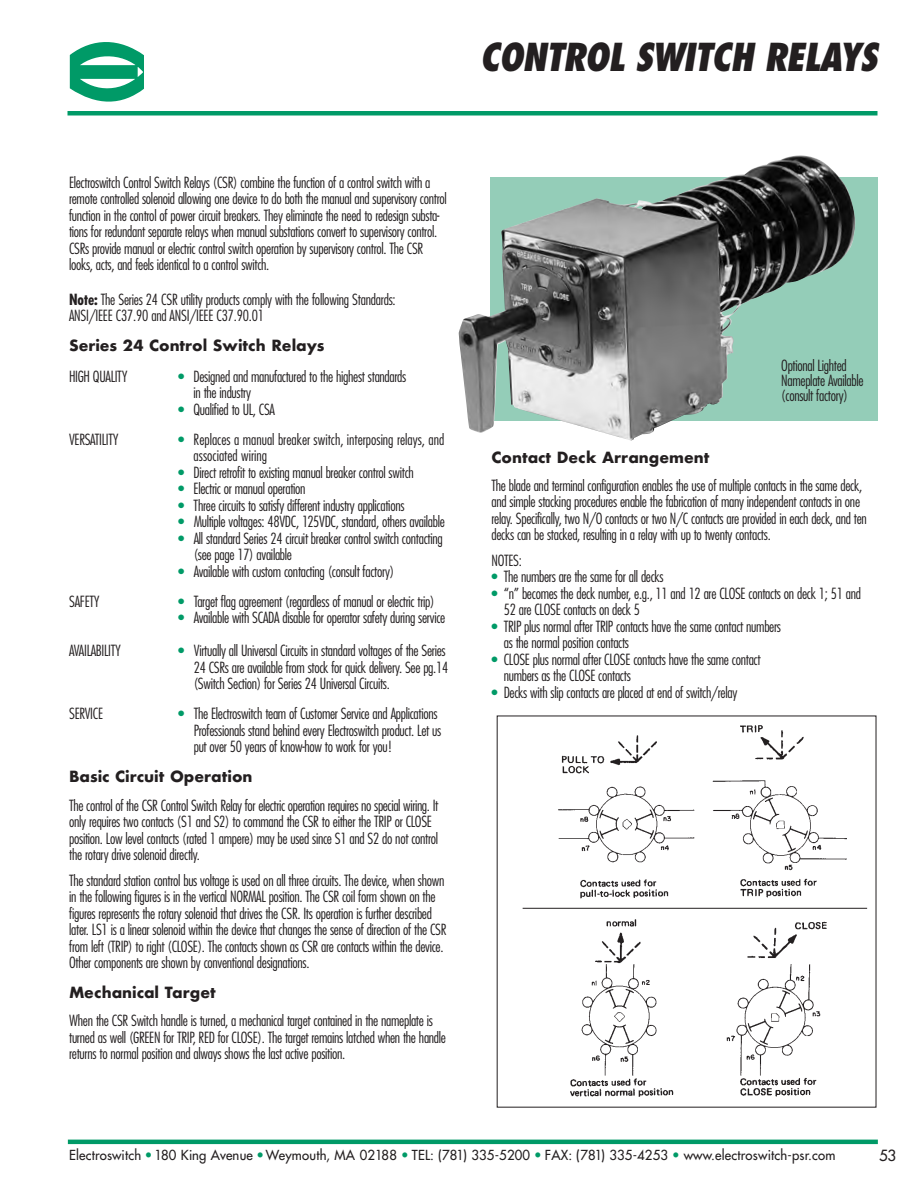
<style>
.page{position:relative;width:918px;height:1188px;background:#fff}
.page>*{position:absolute;margin:0;border:0;box-sizing:border-box;transform-origin:0 0}
.t1{font:italic 800 condensed 37.5px "Futura";letter-spacing:-.025em;color:#231f20}
.t2{font:300 condensed 15px/16.5px "Futura";letter-spacing:-.02em;color:#231f20}
.t3{font:700 15px "Futura";color:#231f20}
.t4{font:300 condensed 15px/16.5px "Futura";color:#231f20}
.t5{font:15px "Futura";color:#231f20}
.t6{font:13.5px "Futura";letter-spacing:.015em;color:#231f20}
.s1{font-weight:700}
.s2{color:#009a67}
</style>
<div class="page">
<div style="left:68px;top:111px;width:810px;height:5px;background:#009a67"></div>
<hr style="left:68px;top:1140px;width:810px;height:4px;background:#009a67">
<svg style="left:69px;top:42px;width:75px;height:60px"></svg>
<svg style="left:786px;top:178px;width:91px;height:243px;background:#749d8e"></svg>
<img style="left:550px;top:725px;width:296px;height:183px">
<img style="left:551px;top:900px;width:287px;height:197px">
<hr style="left:523px;top:908px;width:344px;height:1px;background:#231f20">
<img style="left:459px;top:158px;width:327px;height:275px">
<h1 class="t1" style="left:150px;top:33px;width:729px"><sub>ELECTROSWITCH</sub> CONTROL SWITCH RELAYS</h1>
<p class="t2" style="left:69px;top:174px;width:379px">Electroswitch Control Switch Relays (CSR) combine the function of a control switch with a remote controlled solenoid allowing one device to do both the manual and supervisory control function in the control of power circuit breakers. They eliminate the need to redesign substa&shy;tions for redundant separate relays when manual substations convert to supervisory control.<br>CSRs provide manual or electric control switch operation by supervisory control. The CSR looks, acts, and feels identical to a control switch.</p>
<p class="t2" style="left:69px;top:291px;width:328px"><span class="s1">Note:</span> The Series 24 CSR utility products comply with the following Standards:<br>ANSI/IEEE C37.90 and ANSI/IEEE C37.90.01</p>
<p class="t3" style="left:69px;top:334px;width:257px">Series 24 Control Switch Relays</p>
<p class="t2" style="left:69px;top:368px;width:60px">HIGH QUALITY</p>
<p class="t2" style="left:194px;top:368px;width:214px;text-indent:-16px"><span class="s2">•</span> Designed and manufactured to the highest standards in the industry</p>
<p class="t2" style="left:178px;top:401px;width:99px"><span class="s2">•</span> Qualified to UL, CSA</p>
<p class="t2" style="left:69px;top:431px;width:51px">VERSATILITY</p>
<p class="t4" style="left:194px;top:431px;width:252px;text-indent:-16px"><span class="s2">•</span> Replaces a manual breaker switch, interposing relays, and associated wiring</p>
<p class="t2" style="left:178px;top:464px;width:237px"><span class="s2">•</span> Direct retrofit to existing manual breaker control switch</p>
<p class="t2" style="left:178px;top:480px;width:129px"><span class="s2">•</span> Electric or manual operation</p>
<p class="t2" style="left:178px;top:497px;width:228px"><span class="s2">•</span> Three circuits to satisfy different industry applications</p>
<p class="t2" style="left:178px;top:513px;width:268px"><span class="s2">•</span> Multiple voltages: 48VDC, 125VDC, standard, others available</p>
<p class="t2" style="left:194px;top:530px;width:251px;text-indent:-16px"><span class="s2">•</span> All standard Series 24 circuit breaker control switch contacting (see page 17) available</p>
<p class="t2" style="left:178px;top:563px;width:218px"><span class="s2">•</span> Available with custom contacting (consult factory)</p>
<p class="t2" style="left:69px;top:593px;width:32px">SAFETY</p>
<p class="t2" style="left:178px;top:593px;width:258px"><span class="s2">•</span> Target flag agreement (regardless of manual or electric trip)</p>
<p class="t2" style="left:178px;top:609px;width:269px"><span class="s2">•</span> Available with SCADA disable for operator safety during service</p>
<p class="t2" style="left:69px;top:642px;width:53px">AVAILABILITY</p>
<p class="t2" style="left:194px;top:642px;width:256px;text-indent:-16px"><span class="s2">•</span> Virtually all Universal Circuits in standard voltages of the Series<br>24 CSRs are available from stock for quick delivery. See pg.14 (Switch Section) for Series 24 Universal Circuits.</p>
<p class="t2" style="left:69px;top:705px;width:35px">SERVICE</p>
<p class="t2" style="left:194px;top:705px;width:249px;text-indent:-16px"><span class="s2">•</span> The Electroswitch team of Customer Service and Applications<br>Professionals stand behind every Electroswitch product. Let us put over 50 years of know-how to work for you!</p>
<p class="t3" style="left:69px;top:766px;width:185px">Basic Circuit Operation</p>
<p class="t2" style="left:69px;top:797px;width:371px">The control of the CSR Control Switch Relay for electric operation requires no special wiring. It only requires two contacts (S1 and S2) to command the CSR to either the TRIP or CLOSE position. Low level contacts (rated 1 ampere) may be used since S1 and S2 do not control the rotary drive solenoid directly.</p>
<p class="t2" style="left:69px;top:872px;width:379px">The standard station control bus voltage is used on all three circuits. The device, when shown in the following figures is in the vertical NORMAL position. The CSR coil form shown on the figures represents the rotary solenoid that drives the CSR. Its operation is further described later. LS1 is a linear solenoid within the device that changes the sense of direction of the CSR from left (TRIP) to right (CLOSE). The contacts shown as CSR are contacts within the device.<br>Other components are shown by conventional designations.</p>
<p class="t3" style="left:69px;top:982px;width:148px">Mechanical Target</p>
<p class="t2" style="left:69px;top:1012px;width:378px">When the CSR Switch handle is turned, a mechanical target contained in the nameplate is turned as well (GREEN for TRIP, RED for CLOSE). The target remains latched when the handle returns to normal position and always shows the last active position.</p>
<p class="t2" style="left:781px;top:358px;width:84px;line-height:15px">Optional Lighted<br>Nameplate Available (consult factory)</p>
<p class="t3" style="left:492px;top:446px;width:219px">Contact Deck Arrangement</p>
<p class="t2" style="left:492px;top:477px;width:377px">The blade and terminal configuration enables the use of multiple contacts in the same deck, and simple stacking procedures enable the fabrication of many independent contacts in one relay. Specifically, two N/O contacts or two N/C contacts are provided in each deck, and ten decks can be stacked, resulting in a relay with up to twenty contacts.</p>
<p class="t2" style="left:492px;top:552px;width:32px">NOTES:</p>
<p class="t2" style="left:492px;top:568px;width:174px"><span class="s2">•</span> The numbers are the same for all decks</p>
<p class="t2" style="left:504px;top:585px;width:359px;text-indent:-12px"><span class="s2">•</span> “n” becomes the deck number, e.g., 11 and 12 are CLOSE contacts on deck 1; 51 and<br>52 are CLOSE contacts on deck 5</p>
<p class="t2" style="left:504px;top:618px;width:279px;text-indent:-12px"><span class="s2">•</span> TRIP plus normal after TRIP contacts have the same contact numbers as the normal position contacts</p>
<p class="t2" style="left:504px;top:651px;width:258px;text-indent:-12px"><span class="s2">•</span> CLOSE plus normal after CLOSE contacts have the same contact numbers as the CLOSE contacts</p>
<p class="t2" style="left:492px;top:684px;width:247px"><span class="s2">•</span> Decks with slip contacts are placed at end of switch/relay</p>
<p class="t6" style="left:69px;top:1146px;width:768px">Electroswitch <span class="s2">•</span> 180 King Avenue <span class="s2">•</span> Weymouth, MA 02188 <span class="s2">•</span> TEL: (781) 335-5200 <span class="s2">•</span> FAX: (781) 335-4253 <span class="s2">•</span> www.electroswitch-psr.com</p>
<p class="t5" style="left:879px;top:1146px;width:19px">53</p>
</div>
